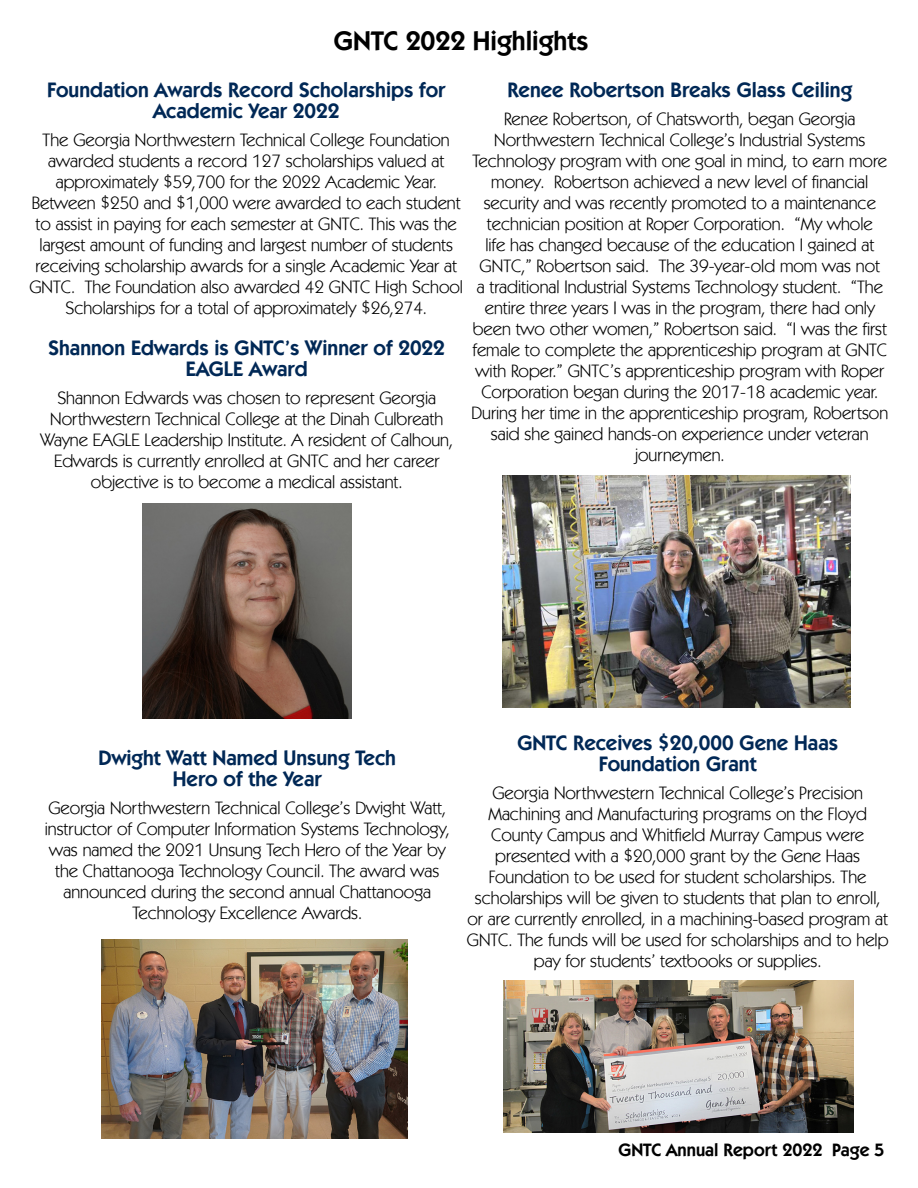
<style>
.page{position:relative;width:918px;height:1188px;background:#fff}
.page>*{position:absolute;margin:0;border:0;box-sizing:border-box;transform-origin:0 0}
.t1{font:600 27px "Kabel IT Cby BT";color:#000}
.t2{font:600 21px/21px "Kabel IT Cby BT";color:#002856;text-align:center}
.t3{font:18px/21px "Kabel IT Cby BT";color:#000;text-align:center}
.t4{font:600 18px "Kabel IT Cby BT";color:#000}
</style>
<div class="page">
<img style="left:142px;top:503px;width:210px;height:216px">
<img style="left:102px;top:940px;width:305px;height:199px">
<img style="left:502px;top:475px;width:348px;height:232px">
<img style="left:503px;top:981px;width:351px;height:151px">
<h1 class="t1" style="left:334px;top:24px;width:256px">GNTC 2022 Highlights</h1>
<p class="t2" style="left:47px;top:79px;width:400px">Foundation Awards Record Scholarships for<br>Academic Year 2022</p>
<p class="t3" style="left:29px;top:129px;width:435px">The Georgia Northwestern Technical College Foundation awarded students a record 127 scholarships valued at approximately $59,700 for the 2022 Academic Year.<br>Between $250 and $1,000 were awarded to each student to assist in paying for each semester at GNTC. This was the largest amount of funding and largest number of students receiving scholarship awards for a single Academic Year at GNTC. The Foundation also awarded 42 GNTC High School Scholarships for a total of approximately $26,274.</p>
<p class="t2" style="left:49px;top:337px;width:398px">Shannon Edwards is GNTC’s Winner of 2022<br>EAGLE Award</p>
<p class="t3" style="left:40px;top:387px;width:414px">Shannon Edwards was chosen to represent Georgia Northwestern Technical College at the Dinah Culbreath Wayne EAGLE Leadership Institute. A resident of Calhoun, Edwards is currently enrolled at GNTC and her career objective is to become a medical assistant.</p>
<p class="t2" style="left:507px;top:79px;width:346px">Renee Robertson Breaks Glass Ceiling</p>
<p class="t3" style="left:471px;top:108px;width:418px">Renee Robertson, of Chatsworth, began Georgia Northwestern Technical College’s Industrial Systems Technology program with one goal in mind, to earn more money. Robertson achieved a new level of financial security and was recently promoted to a maintenance technician position at Roper Corporation. “My whole<br>life has changed because of the education I gained at GNTC,” Robertson said. The 39-year-old mom was not<br>a traditional Industrial Systems Technology student. “The entire three years I was in the program, there had only been two other women,” Robertson said. “I was the first female to complete the apprenticeship program at GNTC with Roper.” GNTC’s apprenticeship program with Roper Corporation began during the 2017-18 academic year.<br>During her time in the apprenticeship program, Robertson said she gained hands-on experience under veteran journeymen.</p>
<p class="t2" style="left:99px;top:747px;width:299px">Dwight Watt Named Unsung Tech<br>Hero of the Year</p>
<p class="t3" style="left:45px;top:797px;width:407px">Georgia Northwestern Technical College’s Dwight Watt, instructor of Computer Information Systems Technology, was named the 2021 Unsung Tech Hero of the Year by the Chattanooga Technology Council. The award was announced during the second annual Chattanooga Technology Excellence Awards.</p>
<p class="t2" style="left:517px;top:732px;width:322px">GNTC Receives $20,000 Gene Haas<br>Foundation Grant</p>
<p class="t3" style="left:467px;top:782px;width:423px">Georgia Northwestern Technical College’s Precision Machining and Manufacturing programs on the Floyd County Campus and Whitfield Murray Campus were presented with a $20,000 grant by the Gene Haas Foundation to be used for student scholarships. The scholarships will be given to students that plan to enroll, or are currently enrolled, in a machining-based program at GNTC. The funds will be used for scholarships and to help pay for students’ textbooks or supplies.</p>
<p class="t4" style="left:618px;top:1139px;width:268px">GNTC Annual Report 2022 Page 5</p>
</div>
